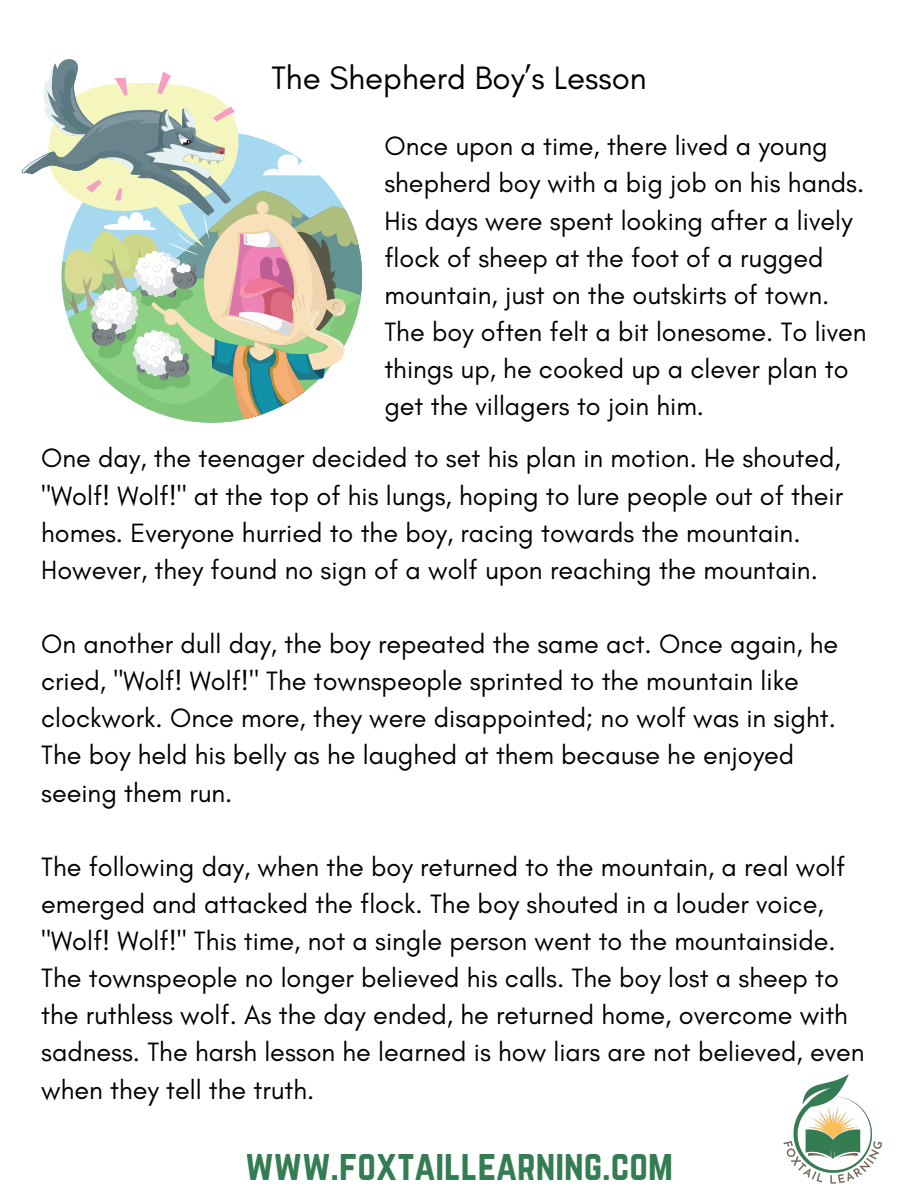
<style>
.page{position:relative;width:918px;height:1188px;background:#fff}
.page>*{position:absolute;margin:0;border:0;box-sizing:border-box;transform-origin:0 0}
.t1{font:37.2px "Norwester";color:#347d53}
.t2{font:33px "Glacial Indifference";color:#000}
.t3{font:27px/37.2px "Glacial Indifference";color:#000}
</style>
<div class="page">
<svg style="left:22px;top:59px;width:340px;height:364px"></svg>
<img style="left:783px;top:1074px;width:99px;height:110px">
<p class="t2" style="left:271px;top:57px;width:377px">The Shepherd Boy’s Lesson</p>
<p class="t3" style="left:384px;top:127px;width:484px">Once upon a time, there lived a young shepherd boy with a big job on his hands.<br>His days were spent looking after a lively flock of sheep at the foot of a rugged mountain, just on the outskirts of town.<br>The boy often felt a bit lonesome. To liven things up, he cooked up a clever plan to get the villagers to join him.</p>
<p class="t3" style="left:41px;top:439px;width:803px">One day, the teenager decided to set his plan in motion. He shouted, "Wolf! Wolf!" at the top of his lungs, hoping to lure people out of their homes. Everyone hurried to the boy, racing towards the mountain.<br>However, they found no sign of a wolf upon reaching the mountain.</p>
<p class="t3" style="left:41px;top:625px;width:799px">On another dull day, the boy repeated the same act. Once again, he cried, "Wolf! Wolf!" The townspeople sprinted to the mountain like clockwork. Once more, they were disappointed; no wolf was in sight.<br>The boy held his belly as he laughed at them because he enjoyed seeing them run.</p>
<p class="t3" style="left:41px;top:848px;width:825px">The following day, when the boy returned to the mountain, a real wolf emerged and attacked the flock. The boy shouted in a louder voice, "Wolf! Wolf!" This time, not a single person went to the mountainside.<br>The townspeople no longer believed his calls. The boy lost a sheep to the ruthless wolf. As the day ended, he returned home, overcome with sadness. The harsh lesson he learned is how liars are not believed, even when they tell the truth.</p>
<p class="t1" style="left:245px;top:1143px;width:429px">WWW.FOXTAILLEARNING.COM</p>
</div>
